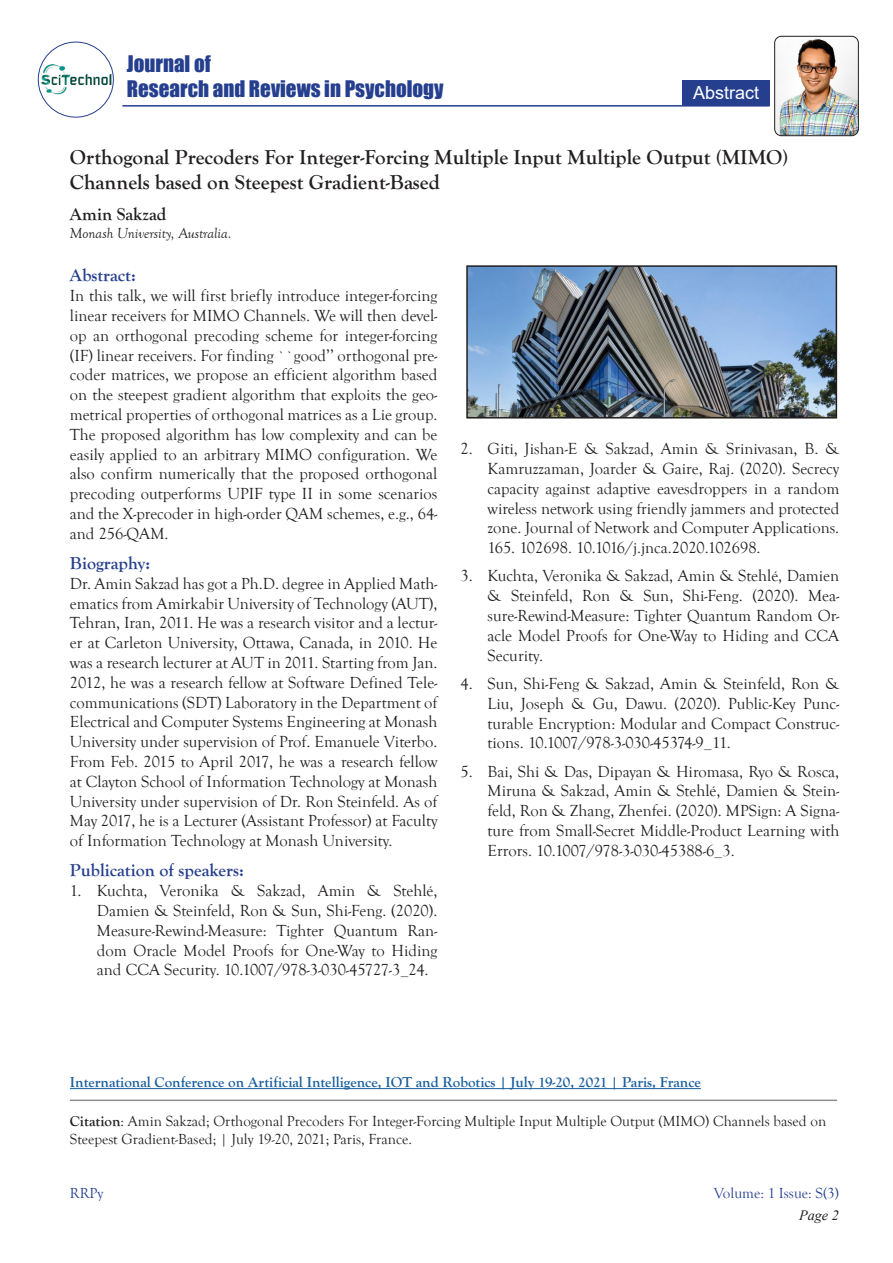
<style>
.page{position:relative;width:893px;height:1263px;background:#fff}
.page>*{position:absolute;margin:0;border:0;box-sizing:border-box;transform-origin:0 0}
.t1{font:700 21px/25.2px "Goudy Old Style T";color:#231f20}
.t2{font:21px/25.2px "Impact";color:#253f8e}
.t3{font:700 18px "Goudy Old Style T";color:#253f8e}
.t4{font:700 18px "Goudy Old Style T";color:#231f20}
.t5{font:18px "Arial";color:#fff}
.t6{font:16.5px/19.8px "Goudy Old Style T";color:#231f20;text-align:justify}
.t7{font:15px/18px "Goudy Old Style T";color:#231f20}
.t8{font:700 15px "Goudy Old Style T";color:#175d9e}
.t9{font:italic 15px "Goudy Old Style T";color:#231f20}
.t10{font:15px "Goudy Old Style T";color:#253f8e}
.t11{font:italic 14.25px "Times New Roman";color:#231f20}
.s1{font-weight:700}
</style>
<div class="page">
<img style="left:38px;top:64px;width:75px;height:32px">
<div style="left:38px;top:42px;width:76px;height:76px;border:1px solid #253f8e;border-radius:50%"></div>
<div style="left:682px;top:80px;width:88px;height:25px;background:#253f8e"></div>
<hr style="left:122px;top:105px;width:647px;height:2px;background:#253f8e">
<img style="left:775px;top:36px;width:83px;height:100px">
<div style="left:774px;top:36px;width:85px;height:100px;border:1px solid #231f20;border-radius:7px"></div>
<hr style="left:70px;top:1099px;width:767px;height:2px;background:#231f20">
<img style="left:469px;top:268px;width:365px;height:147px">
<div style="left:466px;top:265px;width:371px;height:153px;border:2px solid #231f20"></div>
<hr style="left:70px;top:1088px;width:631px;height:1px;background:#175d9e">
<p class="t2" style="left:127px;top:51px;width:318px">Journal of<br>Research and Reviews in Psychology</p>
<p class="t5" style="left:693px;top:80px;width:68px">Abstract</p>
<p class="t1" style="left:70px;top:145px;width:720px">Orthogonal Precoders For Integer-Forcing Multiple Input Multiple Output (MIMO)<br>Channels based on Steepest Gradient-Based</p>
<p class="t4" style="left:70px;top:204px;width:98px">Amin Sakzad</p>
<p class="t9" style="left:70px;top:224px;width:163px">Monash University, Australia.</p>
<p class="t3" style="left:70px;top:265px;width:68px">Abstract:</p>
<p class="t6" style="left:70px;top:286px;width:369px">In this talk, we will first briefly introduce integer-forcing linear receivers for MIMO Channels. We will then devel&shy;op an orthogonal precoding scheme for integer-forcing (IF) linear receivers. For finding ``good’’ orthogonal pre&shy;coder matrices, we propose an efficient algorithm based on the steepest gradient algorithm that exploits the geo&shy;metrical properties of orthogonal matrices as a Lie group.<br>The proposed algorithm has low complexity and can be easily applied to an arbitrary MIMO configuration. We also confirm numerically that the proposed orthogonal precoding outperforms UPIF type II in some scenarios and the X-precoder in high-order QAM schemes, e.g., 64- and 256-QAM.</p>
<p class="t3" style="left:70px;top:553px;width:82px">Biography:</p>
<p class="t6" style="left:70px;top:574px;width:369px">Dr. Amin Sakzad has got a Ph.D. degree in Applied Math&shy;ematics from Amirkabir University of Technology (AUT), Tehran, Iran, 2011. He was a research visitor and a lectur&shy;er at Carleton University, Ottawa, Canada, in 2010. He was a research lecturer at AUT in 2011. Starting from Jan.<br>2012, he was a research fellow at Software Defined Tele&shy;communications (SDT) Laboratory in the Department of Electrical and Computer Systems Engineering at Monash University under supervision of Prof. Emanuele Viterbo.<br>From Feb. 2015 to April 2017, he was a research fellow at Clayton School of Information Technology at Monash University under supervision of Dr. Ron Steinfeld. As of May 2017, he is a Lecturer (Assistant Professor) at Faculty of Information Technology at Monash University.</p>
<p class="t3" style="left:70px;top:860px;width:176px">Publication of speakers:</p>
<p class="t6" style="left:97px;top:881px;width:342px;text-indent:-27px">1. Kuchta, Veronika &amp; Sakzad, Amin &amp; Stehlé, Damien &amp; Steinfeld, Ron &amp; Sun, Shi-Feng. (2020).<br>Measure-Rewind-Measure: Tighter Quantum Ran&shy;dom Oracle Model Proofs for One-Way to Hiding and CCA Security. 10.1007/978-3-030-45727-3_24.</p>
<p class="t6" style="left:488px;top:439px;width:353px;text-indent:-27px">2. Giti, Jishan-E &amp; Sakzad, Amin &amp; Srinivasan, B. &amp; Kamruzzaman, Joarder &amp; Gaire, Raj. (2020). Secrecy capacity against adaptive eavesdroppers in a random wireless network using friendly jammers and protected zone. Journal of Network and Computer Applications.<br>165. 102698. 10.1016/j.jnca.2020.102698.</p>
<p class="t6" style="left:488px;top:566px;width:353px;text-indent:-27px">3. Kuchta, Veronika &amp; Sakzad, Amin &amp; Stehlé, Damien &amp; Steinfeld, Ron &amp; Sun, Shi-Feng. (2020). Mea&shy;sure-Rewind-Measure: Tighter Quantum Random Or&shy;acle Model Proofs for One-Way to Hiding and CCA Security.</p>
<p class="t6" style="left:488px;top:674px;width:353px;text-indent:-27px">4. Sun, Shi-Feng &amp; Sakzad, Amin &amp; Steinfeld, Ron &amp; Liu, Joseph &amp; Gu, Dawu. (2020). Public-Key Punc&shy;turable Encryption: Modular and Compact Construc&shy;tions. 10.1007/978-3-030-45374-9_11.</p>
<p class="t6" style="left:488px;top:762px;width:353px;text-indent:-27px">5. Bai, Shi &amp; Das, Dipayan &amp; Hiromasa, Ryo &amp; Rosca, Miruna &amp; Sakzad, Amin &amp; Stehlé, Damien &amp; Stein&shy;feld, Ron &amp; Zhang, Zhenfei. (2020). MPSign: A Signa&shy;ture from Small-Secret Middle-Product Learning with Errors. 10.1007/978-3-030-45388-6_3.</p>
<p class="t8" style="left:70px;top:1074px;width:632px">International Conference on Artificial Intelligence, IOT and Robotics | July 19-20, 2021 | Paris, France</p>
<p class="t7" style="left:70px;top:1112px;width:758px"><span class="s1">Citation</span>: Amin Sakzad; Orthogonal Precoders For Integer-Forcing Multiple Input Multiple Output (MIMO) Channels based on<br>Steepest Gradient-Based; | July 19-20, 2021; Paris, France.</p>
<p class="t10" style="left:70px;top:1185px;width:35px">RRPy</p>
<p class="t10" style="left:714px;top:1185px;width:127px">Volume: 1 Issue: S(3)</p>
<p class="t11" style="left:799px;top:1206px;width:41px">Page 2</p>
</div>
